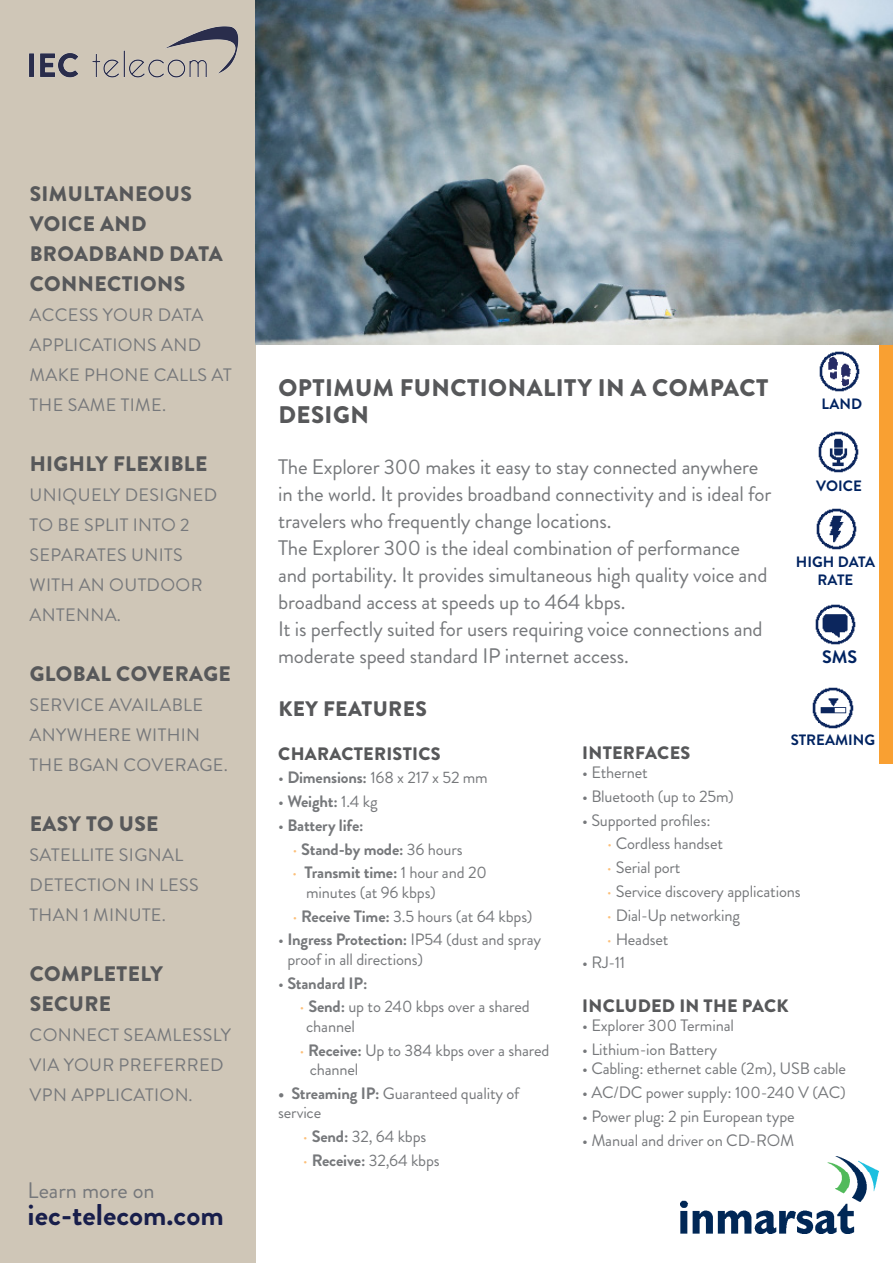
<style>
.page{position:relative;width:893px;height:1263px;background:#fff}
.page>*{position:absolute;margin:0;border:0;box-sizing:border-box;transform-origin:0 0}
.t1{font:700 30px "Brandon Grotesque";color:#181e4b}
.t2{font:900 24px/27px "Brandon Grotesque";letter-spacing:.02em;color:#57585a}
.t3{font:22.5px "Brandon Grotesque";color:#76787b}
.t4{font:21px/27px "Brandon Grotesque";letter-spacing:-.01em;color:#76787b}
.t5{font:900 21px/30px "Brandon Grotesque";letter-spacing:.02em;color:#57585a}
.t6{font:18px/30px "Brandon Grotesque";letter-spacing:.02em;color:#76787b}
.t7{font:900 18px "Brandon Grotesque";letter-spacing:.015em;color:#57585a}
.t8{font:700 18px "Brandon Grotesque";color:#002361}
.t9{font:16.5px/19.5px "Brandon Grotesque";letter-spacing:-.01em;color:#76787b}
.t10{font:700 16.5px "Brandon Grotesque";letter-spacing:-.01em;color:#76787b}
.t11{font:700 15px/18px "Brandon Grotesque";color:#002361;text-align:center}
.s1{font-weight:700}
.s2{font-weight:400}
.s3{font-weight:300;color:#fcbf79}
</style>
<div class="page">
<div style="left:0;top:0;width:255px;height:1263px;background:#cfc6b7"></div>
<hr style="left:0;top:0;width:1px;height:1263px;background:#e1e1eb">
<div style="left:0;top:408px;width:5px;height:447px;background:#cfc6b7"></div>
<div style="left:879px;top:315px;width:14px;height:448px;background:#f9a032"></div>
<img style="left:255px;top:0;width:638px;height:344px">
<img style="left:29px;top:26px;width:210px;height:52px">
<img style="left:680px;top:1157px;width:198px;height:76px">
<img style="left:819px;top:351px;width:41px;height:41px">
<img style="left:818px;top:431px;width:41px;height:42px">
<img style="left:815px;top:604px;width:41px;height:41px">
<img style="left:816px;top:508px;width:41px;height:41px">
<img style="left:812px;top:687px;width:42px;height:42px">
<p class="t5" style="left:30px;top:179px;width:195px">SIMULTANEOUS<br>VOICE AND<br>BROADBAND DATA<br>CONNECTIONS</p>
<p class="t6" style="left:30px;top:300px;width:204px">ACCESS YOUR DATA<br>APPLICATIONS AND<br>MAKE PHONE CALLS AT<br>THE SAME TIME.</p>
<p class="t5" style="left:30px;top:449px;width:179px">HIGHLY FLEXIBLE</p>
<p class="t6" style="left:30px;top:480px;width:189px">UNIQUELY DESIGNED<br>TO BE SPLIT INTO 2<br>SEPARATES UNITS<br>WITH AN OUTDOOR<br>ANTENNA.</p>
<p class="t5" style="left:30px;top:659px;width:203px">GLOBAL COVERAGE</p>
<p class="t6" style="left:30px;top:690px;width:200px">SERVICE AVAILABLE<br>ANYWHERE WITHIN<br>THE BGAN COVERAGE.</p>
<p class="t5" style="left:30px;top:809px;width:130px">EASY TO USE</p>
<p class="t6" style="left:30px;top:840px;width:171px">SATELLITE SIGNAL<br>DETECTION IN LESS<br>THAN 1 MINUTE.</p>
<p class="t5" style="left:30px;top:959px;width:135px">COMPLETELY<br>SECURE</p>
<p class="t6" style="left:30px;top:1020px;width:203px">CONNECT SEAMLESSLY<br>VIA YOUR PREFERRED<br>VPN APPLICATION.</p>
<p class="t3" style="left:28px;top:1175px;width:129px">Learn more on</p>
<p class="t1" style="left:28px;top:1193px;width:198px">iec-telecom.com</p>
<p class="t2" style="left:278px;top:375px;width:492px">OPTIMUM FUNCTIONALITY IN A COMPACT<br>DESIGN</p>
<p class="t4" style="left:278px;top:454px;width:495px">The Explorer 300 makes it easy to stay connected anywhere in the world. It provides broadband connectivity and is ideal for travelers who frequently change locations.<br>The Explorer 300 is the ideal combination of performance and portability. It provides simultaneous high quality voice and broadband access at speeds up to 464 kbps.</p>
<p class="t4" style="left:278px;top:616px;width:486px">It is perfectly suited for users requiring voice connections and moderate speed standard IP internet access.</p>
<p class="t5" style="left:278px;top:694px;width:150px">KEY FEATURES</p>
<p class="t11" style="left:822px;top:395px;width:42px">LAND</p>
<p class="t11" style="left:816px;top:477px;width:47px">VOICE</p>
<p class="t11" style="left:796px;top:552px;width:81px">HIGH DATA<br>RATE</p>
<p class="t8" style="left:822px;top:644px;width:37px">SMS</p>
<p class="t7" style="left:278px;top:741px;width:164px">CHARACTERISTICS</p>
<p class="t9" style="left:278px;top:768px;width:211px">• <span class="s1">Dimensions:</span> 168 x 217 x 52 mm</p>
<p class="t10" style="left:278px;top:790px;width:101px"><span class="s2">•</span> Weight: <span class="s2">1.4 kg</span></p>
<p class="t10" style="left:278px;top:814px;width:87px"><span class="s2">•</span> Battery life:</p>
<p class="t10" style="left:292px;top:837px;width:172px"><span class="s3">•</span> Stand-by mode: <span class="s2">36 hours</span></p>
<p class="t9" style="left:306px;top:863px;width:182px;text-indent:-14px"><span class="s3">•</span> <span class="s1">Transmit time:</span> 1 hour and 20 minutes (at 96 kbps)</p>
<p class="t9" style="left:292px;top:906px;width:242px"><span class="s3">•</span> <span class="s1">Receive Time:</span> 3.5 hours (at 64 kbps)</p>
<p class="t9" style="left:287px;top:930px;width:255px;text-indent:-9px">• <span class="s1">Ingress Protection:</span> IP54 (dust and spray proof in all directions)</p>
<p class="t10" style="left:278px;top:971px;width:91px"><span class="s2">•</span> Standard IP:</p>
<p class="t9" style="left:306px;top:997px;width:225px;text-indent:-7px"><span class="s3">•</span> <span class="s1">Send:</span> up to 240 kbps over a shared channel</p>
<p class="t9" style="left:310px;top:1040px;width:241px;text-indent:-11px"><span class="s3">•</span> <span class="s1">Receive:</span> Up to 384 kbps over a shared channel</p>
<p class="t9" style="left:278px;top:1084px;width:243px"><span class="s1">• Streaming IP:</span> Guaranteed quality of service</p>
<p class="t9" style="left:303px;top:1127px;width:125px"><span class="s3">•</span> <span class="s1">Send:</span> 32, 64 kbps</p>
<p class="t9" style="left:303px;top:1151px;width:139px"><span class="s3">•</span> <span class="s1">Receive:</span> 32,64 kbps</p>
<p class="t11" style="left:791px;top:731px;width:86px">STREAMING</p>
<p class="t7" style="left:582px;top:740px;width:110px">INTERFACES</p>
<p class="t9" style="left:582px;top:763px;width:67px">• Ethernet</p>
<p class="t9" style="left:582px;top:787px;width:153px">• Bluetooth (up to 25m)</p>
<p class="t9" style="left:582px;top:810px;width:130px">• Supported profiles:</p>
<p class="t9" style="left:607px;top:834px;width:118px"><span class="s3">•</span> Cordless handset</p>
<p class="t9" style="left:607px;top:858px;width:76px"><span class="s3">•</span> Serial port</p>
<p class="t9" style="left:607px;top:882px;width:196px"><span class="s3">•</span> Service discovery applications</p>
<p class="t9" style="left:607px;top:905px;width:135px"><span class="s3">•</span> Dial-Up networking</p>
<p class="t9" style="left:607px;top:929px;width:63px"><span class="s3">•</span> Headset</p>
<p class="t9" style="left:582px;top:953px;width:45px">• RJ-11</p>
<p class="t7" style="left:582px;top:992px;width:208px">INCLUDED IN THE PACK</p>
<p class="t9" style="left:582px;top:1016px;width:153px">• Explorer 300 Terminal</p>
<p class="t9" style="left:582px;top:1039px;width:136px">• Lithium-ion Battery</p>
<p class="t9" style="left:582px;top:1059px;width:265px">• Cabling: ethernet cable (2m), USB cable</p>
<p class="t9" style="left:582px;top:1083px;width:265px">• AC/DC power supply: 100-240 V (AC)</p>
<p class="t9" style="left:582px;top:1106px;width:214px">• Power plug: 2 pin European type</p>
<p class="t9" style="left:582px;top:1130px;width:214px">• Manual and driver on CD-ROM</p>
</div>
